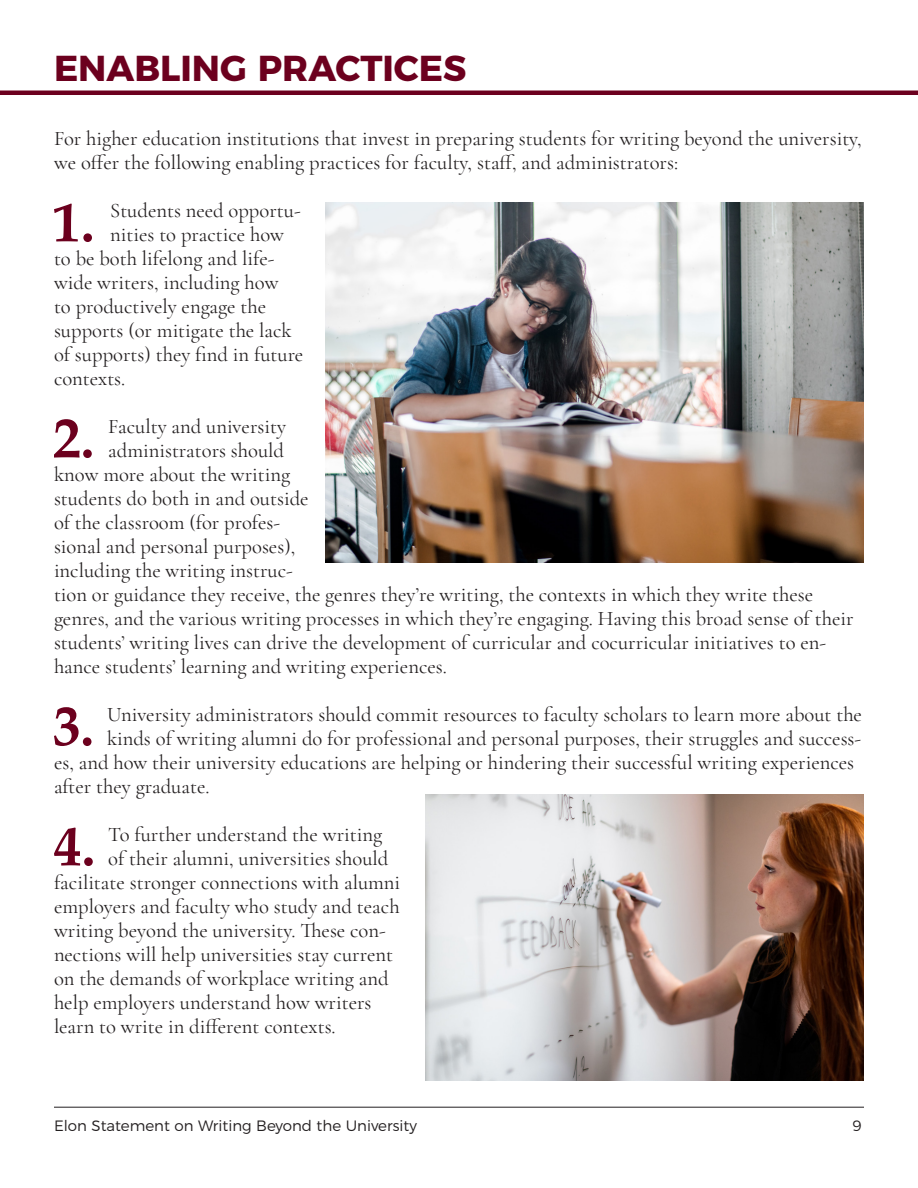
<style>
.page{position:relative;width:918px;height:1188px;background:#fff}
.page>*{position:absolute;margin:0;border:0;box-sizing:border-box;transform-origin:0 0}
.t1{font:700 55.2px "Book Antiqua";color:#6c001e}
.t2{font:700 36px "Montserrat";color:#6c001e}
.t3{font:20.7px/24px "Cormorant Garamond";color:#231f20}
.t4{font:300 15px "Montserrat";color:#231f20}
</style>
<div class="page">
<hr style="left:54px;top:1107px;width:810px;height:1px;background:#231f20">
<hr style="left:0;top:91px;width:918px;height:4px;background:#6c001e">
<img style="left:325px;top:203px;width:539px;height:359px">
<img style="left:425px;top:795px;width:439px;height:286px">
<h2 class="t2" style="left:54px;top:38px;width:414px">ENABLING PRACTICES</h2>
<p class="t3" style="left:54px;top:127px;width:809px">For higher education institutions that invest in preparing students for writing beyond the university, we offer the following enabling practices for faculty, staff, and administrators:</p>
<h1 class="t1" style="left:53px;top:185px;width:43px">1.</h1>
<p class="t3" style="left:110px;top:199px;width:192px">Students need opportu-</p>
<p class="t3" style="left:110px;top:223px;width:175px">nities to practice how</p>
<p class="t3" style="left:54px;top:247px;width:222px">to be both lifelong and life-</p>
<p class="t3" style="left:54px;top:271px;width:226px">wide writers, including how</p>
<p class="t3" style="left:54px;top:295px;width:214px">to productively engage the</p>
<p class="t3" style="left:54px;top:319px;width:239px">supports (or mitigate the lack</p>
<p class="t3" style="left:54px;top:343px;width:251px">of supports) they find in future</p>
<p class="t3" style="left:54px;top:367px;width:73px">contexts.</p>
<h1 class="t1" style="left:53px;top:401px;width:43px">2.</h1>
<p class="t3" style="left:108px;top:415px;width:179px">Faculty and university</p>
<p class="t3" style="left:108px;top:439px;width:177px">administrators should</p>
<p class="t3" style="left:54px;top:463px;width:238px">know more about the writing</p>
<p class="t3" style="left:54px;top:487px;width:256px">students do both in and outside</p>
<p class="t3" style="left:54px;top:511px;width:228px">of the classroom (for profes-</p>
<p class="t3" style="left:54px;top:535px;width:243px">sional and personal purposes),</p>
<p class="t3" style="left:54px;top:559px;width:240px">including the writing instruc-</p>
<p class="t3" style="left:54px;top:583px;width:761px">tion or guidance they receive, the genres they’re writing, the contexts in which they write these</p>
<p class="t3" style="left:54px;top:607px;width:801px">genres, and the various writing processes in which they’re engaging. Having this broad sense of their</p>
<p class="t3" style="left:54px;top:631px;width:774px">students’ writing lives can drive the development of curricular and cocurricular initiatives to en-</p>
<p class="t3" style="left:54px;top:655px;width:394px">hance students’ learning and writing experiences.</p>
<h1 class="t1" style="left:53px;top:689px;width:43px">3.</h1>
<p class="t3" style="left:107px;top:703px;width:757px">University administrators should commit resources to faculty scholars to learn more about the</p>
<p class="t3" style="left:107px;top:727px;width:756px">kinds of writing alumni do for professional and personal purposes, their struggles and success-</p>
<p class="t3" style="left:54px;top:751px;width:802px">es, and how their university educations are helping or hindering their successful writing experiences</p>
<p class="t3" style="left:54px;top:775px;width:157px">after they graduate.</p>
<h1 class="t1" style="left:54px;top:809px;width:43px">4.</h1>
<p class="t3" style="left:108px;top:823px;width:275px">To further understand the writing</p>
<p class="t3" style="left:108px;top:847px;width:282px">of their alumni, universities should</p>
<p class="t3" style="left:54px;top:871px;width:348px">facilitate stronger connections with alumni</p>
<p class="t3" style="left:54px;top:895px;width:347px">employers and faculty who study and teach</p>
<p class="t3" style="left:54px;top:919px;width:333px">writing beyond the university. These con-</p>
<p class="t3" style="left:54px;top:943px;width:341px">nections will help universities stay current</p>
<p class="t3" style="left:54px;top:967px;width:336px">on the demands of workplace writing and</p>
<p class="t3" style="left:54px;top:991px;width:319px">help employers understand how writers</p>
<p class="t3" style="left:54px;top:1015px;width:283px">learn to write in different contexts.</p>
<p class="t4" style="left:54px;top:1113px;width:364px">Elon Statement on Writing Beyond the University</p>
<p class="t4" style="left:852px;top:1113px;width:11px">9</p>
</div>
